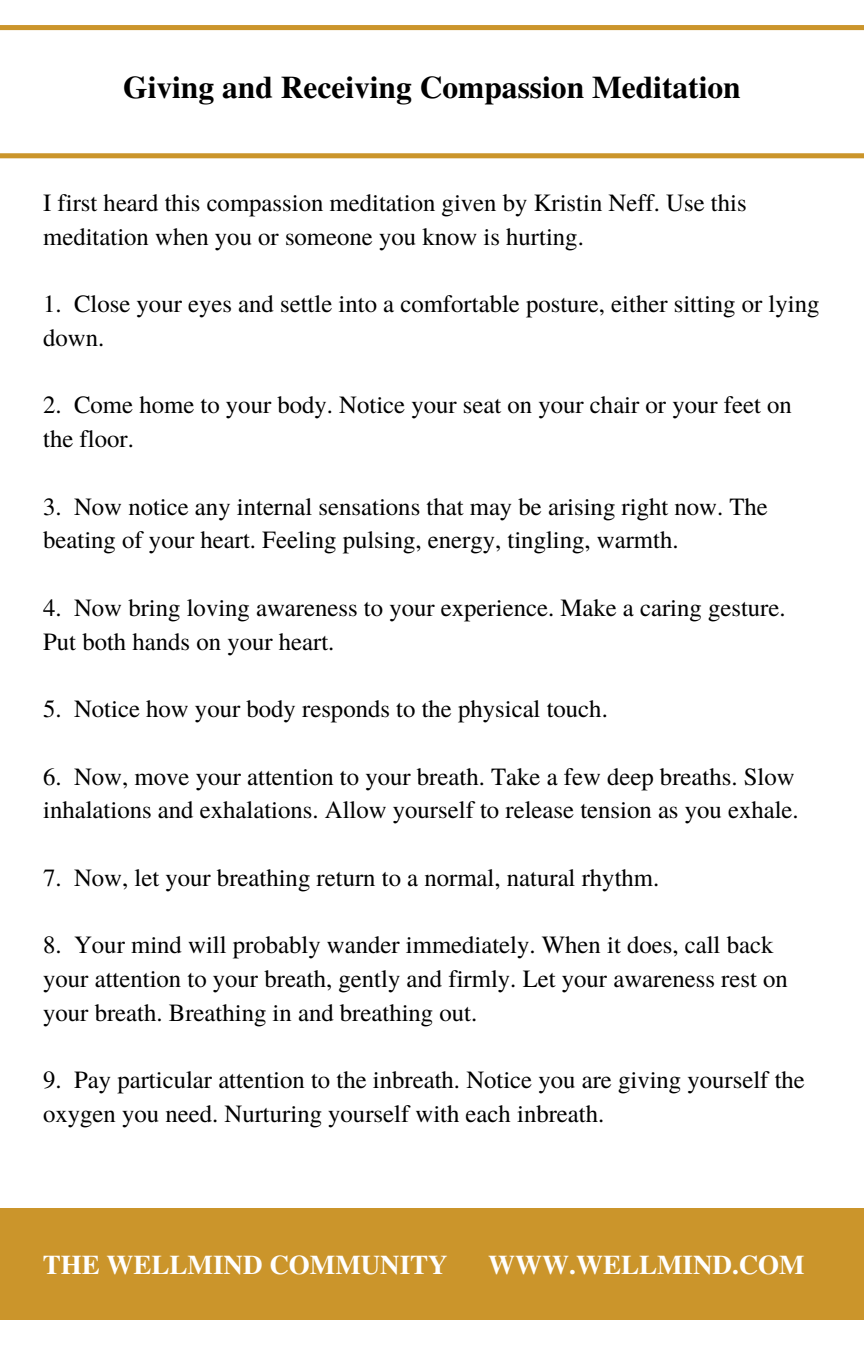
<style>
.page{position:relative;width:864px;height:1350px;background:#fff}
.page>*{position:absolute;margin:0;border:0;box-sizing:border-box;transform-origin:0 0}
.t1{font:700 31.5px "Te X Gyre Termes";color:#000}
.t2{font:700 27px "Te X Gyre Termes";color:#fff}
.t3{font:24.75px/33.8px "Te X Gyre Termes";color:#000}
</style>
<div class="page">
<div style="left:0;top:25px;width:864px;height:5px;background:#cb952b"></div>
<div style="left:0;top:153px;width:864px;height:5px;background:#cb952b"></div>
<div style="left:0;top:1208px;width:864px;height:112px;background:#cb952b"></div>
<p class="t1" style="left:123px;top:63px;width:619px">Giving and Receiving Compassion Meditation</p>
<p class="t3" style="left:43px;top:184px;width:705px">I first heard this compassion meditation given by Kristin Neff. Use this meditation when you or someone you know is hurting.</p>
<p class="t3" style="left:43px;top:286px;width:778px">1. Close your eyes and settle into a comfortable posture, either sitting or lying down.</p>
<p class="t3" style="left:43px;top:387px;width:750px">2. Come home to your body. Notice your seat on your chair or your feet on the floor.</p>
<p class="t3" style="left:43px;top:488px;width:726px">3. Now notice any internal sensations that may be arising right now. The beating of your heart. Feeling pulsing, energy, tingling, warmth.</p>
<p class="t3" style="left:43px;top:589px;width:744px">4. Now bring loving awareness to your experience. Make a caring gesture.<br>Put both hands on your heart.</p>
<p class="t3" style="left:43px;top:691px;width:566px">5. Notice how your body responds to the physical touch.</p>
<p class="t3" style="left:43px;top:758px;width:757px">6. Now, move your attention to your breath. Take a few deep breaths. Slow inhalations and exhalations. Allow yourself to release tension as you exhale.</p>
<p class="t3" style="left:43px;top:859px;width:618px">7. Now, let your breathing return to a normal, natural rhythm.</p>
<p class="t3" style="left:43px;top:927px;width:746px">8. Your mind will probably wander immediately. When it does, call back your attention to your breath, gently and firmly. Let your awareness rest on your breath. Breathing in and breathing out.</p>
<p class="t3" style="left:43px;top:1062px;width:763px">9. Pay particular attention to the inbreath. Notice you are giving yourself the oxygen you need. Nurturing yourself with each inbreath.</p>
<p class="t2" style="left:43px;top:1244px;width:407px">THE WELLMIND COMMUNITY</p>
<p class="t2" style="left:488px;top:1244px;width:318px">WWW.WELLMIND.COM</p>
</div>
